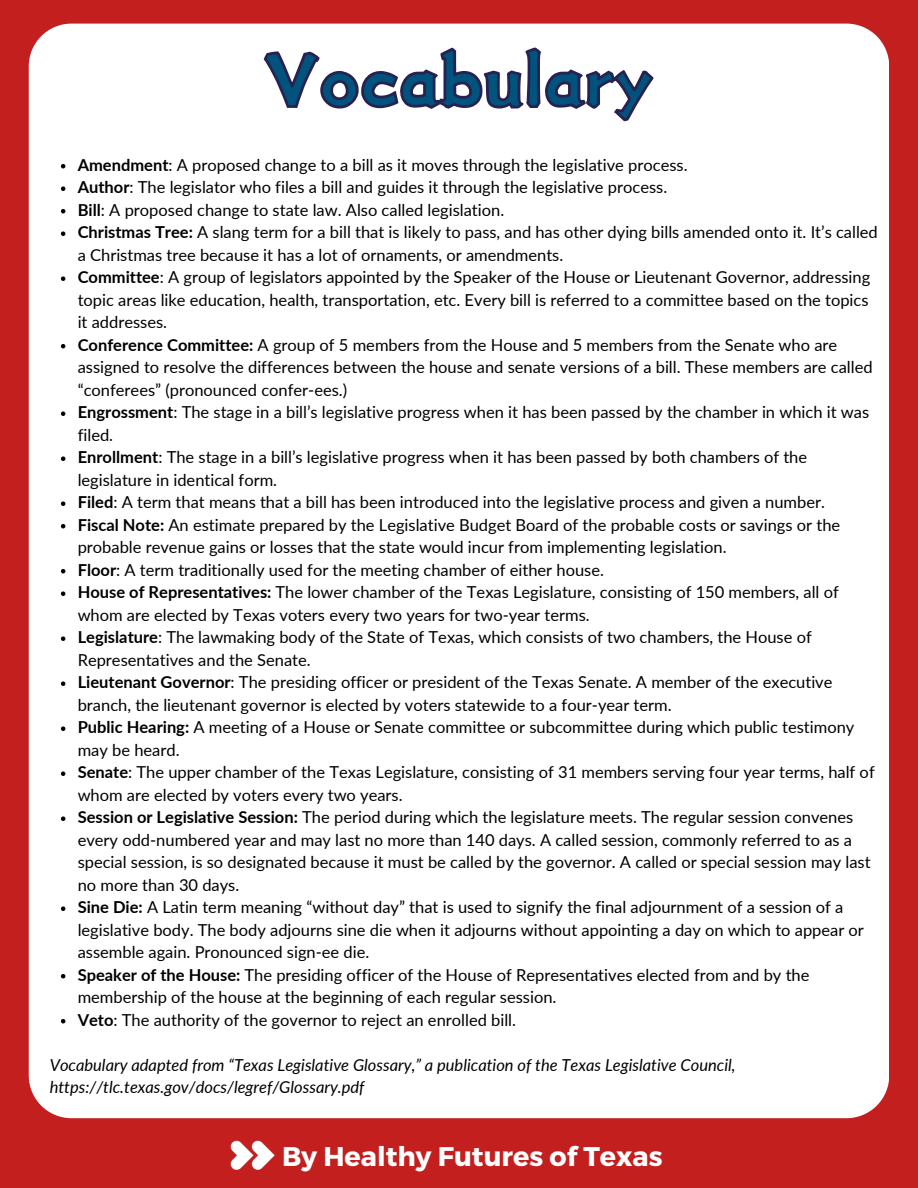
<style>
.page{position:relative;width:918px;height:1188px;background:#c41f1f}
.page>*{position:absolute;margin:0;border:0;box-sizing:border-box;transform-origin:0 0}
.t1{font:75px "Canva Chivalrous Person";color:#00537c}
.t2{font:700 27px "Montserrat";color:#fff}
.t3{font:16.5px/22.5px "Lato";color:#000}
.t4{font:italic 16.5px/22.5px "Lato";color:#000}
.s1{font-weight:700}
</style>
<div class="page">
<div style="left:29px;top:24px;width:860px;height:1094px;background:#fff"></div>
<img style="left:214px;top:1118px;width:74px;height:52px">
<svg style="left:61px;top:164px;width:4px;height:4px"></svg>
<svg style="left:61px;top:186px;width:4px;height:5px"></svg>
<svg style="left:61px;top:209px;width:4px;height:4px"></svg>
<svg style="left:61px;top:231px;width:4px;height:5px"></svg>
<svg style="left:61px;top:276px;width:4px;height:5px"></svg>
<svg style="left:61px;top:344px;width:4px;height:4px"></svg>
<svg style="left:61px;top:411px;width:4px;height:5px"></svg>
<svg style="left:61px;top:456px;width:4px;height:5px"></svg>
<svg style="left:61px;top:501px;width:4px;height:5px"></svg>
<svg style="left:61px;top:524px;width:4px;height:4px"></svg>
<svg style="left:61px;top:569px;width:4px;height:4px"></svg>
<svg style="left:61px;top:591px;width:4px;height:5px"></svg>
<svg style="left:61px;top:636px;width:4px;height:5px"></svg>
<svg style="left:61px;top:681px;width:4px;height:5px"></svg>
<svg style="left:61px;top:726px;width:4px;height:5px"></svg>
<svg style="left:61px;top:771px;width:4px;height:5px"></svg>
<svg style="left:61px;top:816px;width:4px;height:5px"></svg>
<svg style="left:61px;top:906px;width:4px;height:5px"></svg>
<svg style="left:61px;top:974px;width:4px;height:4px"></svg>
<svg style="left:61px;top:1019px;width:4px;height:4px"></svg>
<svg style="left:262px;top:46px;width:393px;height:77px;background:#dcdbe2"></svg>
<h1 class="t1" style="left:265px;top:43px;width:390px">Vocabulary</h1>
<p class="t3" style="left:78px;top:153px;width:611px"><span class="s1">Amendment</span>: A proposed change to a bill as it moves through the legislative process.</p>
<p class="t3" style="left:78px;top:176px;width:591px"><span class="s1">Author</span>: The legislator who files a bill and guides it through the legislative process.</p>
<p class="t3" style="left:78px;top:198px;width:428px"><span class="s1">Bill</span>: A proposed change to state law. Also called legislation.</p>
<p class="t3" style="left:78px;top:221px;width:802px"><span class="s1">Christmas Tree:</span> A slang term for a bill that is likely to pass, and has other dying bills amended onto it. It’s called a Christmas tree because it has a lot of ornaments, or amendments.</p>
<p class="t3" style="left:78px;top:266px;width:794px;text-align:justify"><span class="s1">Committee</span>: A group of legislators appointed by the Speaker of the House or Lieutenant Governor, addressing topic areas like education, health, transportation, etc. Every bill is referred to a committee based on the topics it addresses.</p>
<p class="t3" style="left:78px;top:333px;width:796px"><span class="s1">Conference Committee:</span> A group of 5 members from the House and 5 members from the Senate who are assigned to resolve the differences between the house and senate versions of a bill. These members are called “conferees” (pronounced confer-ees.)</p>
<p class="t3" style="left:78px;top:401px;width:793px"><span class="s1">Engrossment</span>: The stage in a bill’s legislative progress when it has been passed by the chamber in which it was filed.</p>
<p class="t3" style="left:78px;top:446px;width:731px"><span class="s1">Enrollment</span>: The stage in a bill’s legislative progress when it has been passed by both chambers of the legislature in identical form.</p>
<p class="t3" style="left:78px;top:491px;width:749px"><span class="s1">Filed</span>: A term that means that a bill has been introduced into the legislative process and given a number.</p>
<p class="t3" style="left:78px;top:513px;width:764px"><span class="s1">Fiscal Note:</span> An estimate prepared by the Legislative Budget Board of the probable costs or savings or the probable revenue gains or losses that the state would incur from implementing legislation.</p>
<p class="t3" style="left:78px;top:558px;width:528px"><span class="s1">Floor</span>: A term traditionally used for the meeting chamber of either house.</p>
<p class="t3" style="left:78px;top:581px;width:763px"><span class="s1">House of Representatives:</span> The lower chamber of the Texas Legislature, consisting of 150 members, all of whom are elected by Texas voters every two years for two-year terms.</p>
<p class="t3" style="left:78px;top:626px;width:736px"><span class="s1">Legislature</span>: The lawmaking body of the State of Texas, which consists of two chambers, the House of<br>Representatives and the Senate.</p>
<p class="t3" style="left:78px;top:671px;width:756px"><span class="s1">Lieutenant Governor</span>: The presiding officer or president of the Texas Senate. A member of the executive branch, the lieutenant governor is elected by voters statewide to a four-year term.</p>
<p class="t3" style="left:78px;top:716px;width:778px"><span class="s1">Public Hearing:</span> A meeting of a House or Senate committee or subcommittee during which public testimony may be heard.</p>
<p class="t3" style="left:78px;top:761px;width:799px"><span class="s1">Senate</span>: The upper chamber of the Texas Legislature, consisting of 31 members serving four year terms, half of whom are elected by voters every two years.</p>
<p class="t3" style="left:78px;top:806px;width:794px"><span class="s1">Session or Legislative Session:</span> The period during which the legislature meets. The regular session convenes every odd-numbered year and may last no more than 140 days. A called session, commonly referred to as a special session, is so designated because it must be called by the governor. A called or special session may last no more than 30 days.</p>
<p class="t3" style="left:78px;top:896px;width:788px"><span class="s1">Sine Die:</span> A Latin term meaning “without day” that is used to signify the final adjournment of a session of a legislative body. The body adjourns sine die when it adjourns without appointing a day on which to appear or assemble again. Pronounced sign-ee die.</p>
<p class="t3" style="left:78px;top:963px;width:733px"><span class="s1">Speaker of the House:</span> The presiding officer of the House of Representatives elected from and by the membership of the house at the beginning of each regular session.</p>
<p class="t3" style="left:78px;top:1008px;width:440px"><span class="s1">Veto</span>: The authority of the governor to reject an enrolled bill.</p>
<p class="t4" style="left:50px;top:1053px;width:687px">Vocabulary adapted from “Texas Legislative Glossary,” a publication of the Texas Legislative Council, https://tlc.texas.gov/docs/legref/Glossary.pdf</p>
<p class="t2" style="left:282px;top:1139px;width:382px">By Healthy Futures of Texas</p>
</div>
